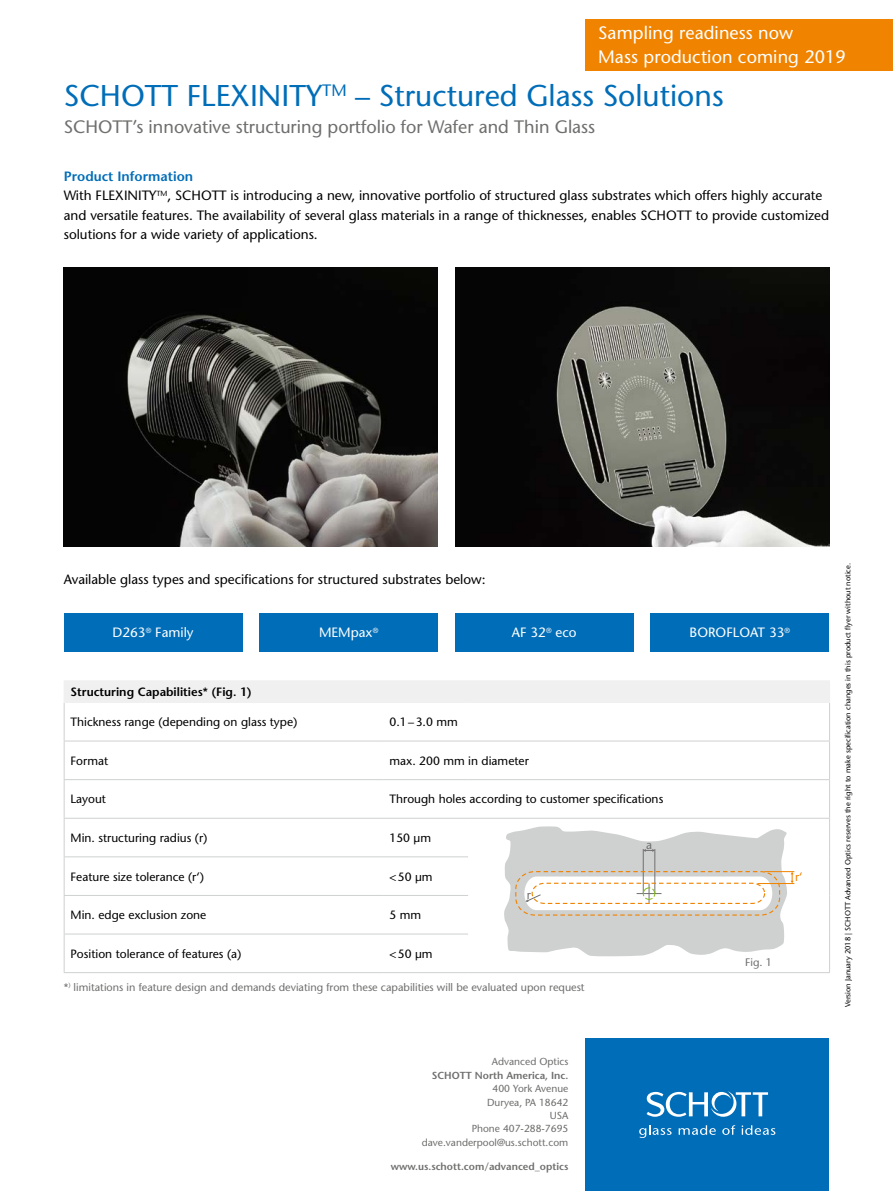
<style>
.page{position:relative;width:893px;height:1191px;background:#fff}
.page>*{position:absolute;margin:0;border:0;box-sizing:border-box;transform-origin:0 0}
.t1{font:500 30px "Stone Sans Std";color:#006db8}
.t2{font:500 18px "Stone Sans Std";color:#6f6f6e}
.t3{font:500 18px/24px "Stone Sans Std";letter-spacing:.005em;color:#fff}
.t4{font:500 13.5px/19.2px "Stone Sans Std";color:#000}
.t5{font:500 13.5px "Stone Sans Std";color:#fff}
.t6{font:500 12px "Stone Sans Std";color:#000}
.t7{font:600 12px "Stone Sans Std";color:#000}
.t8{font:500 12px "Stone Sans Std";color:#6f6f6e}
.t9{font:500 12px "Stone Sans Std";color:#f08300}
.t10{font:500 10.8px "Stone Sans Std";color:#6f6f6e}
.t11{font:500 10.2px/13.4px "Stone Sans Std";color:#6f6f6e;text-align:right}
.t12{font:600 10.2px "Stone Sans Std";color:#6f6f6e}
.t13{font:500 7.5px "Stone Sans Std";color:#000}
.t14{font:500 7.35px "Stone Sans Std";color:#fff}
.s1{font-weight:600;color:#006db8}
</style>
<div class="page">
<div style="left:585px;top:1038px;width:244px;height:153px;background:#006db8"></div>
<svg style="left:639px;top:1125px;width:33px;height:13px"></svg>
<svg style="left:679px;top:1125px;width:37px;height:9px"></svg>
<svg style="left:722px;top:1125px;width:13px;height:9px"></svg>
<svg style="left:742px;top:1125px;width:33px;height:9px"></svg>
<svg style="left:647px;top:1091px;width:121px;height:25px"></svg>
<img style="left:64px;top:267px;width:374px;height:279px">
<img style="left:455px;top:267px;width:374px;height:279px">
<hr style="left:64px;top:740px;width:319px;height:1px;background:#cfd0d0">
<hr style="left:383px;top:740px;width:85px;height:1px;background:#cfd0d0">
<hr style="left:468px;top:740px;width:362px;height:1px;background:#cfd0d0">
<hr style="left:64px;top:779px;width:319px;height:1px;background:#cfd0d0">
<hr style="left:383px;top:779px;width:85px;height:1px;background:#cfd0d0">
<hr style="left:468px;top:779px;width:362px;height:1px;background:#cfd0d0">
<hr style="left:64px;top:818px;width:319px;height:1px;background:#cfd0d0">
<hr style="left:383px;top:818px;width:85px;height:1px;background:#cfd0d0">
<hr style="left:468px;top:818px;width:362px;height:1px;background:#cfd0d0">
<hr style="left:64px;top:856px;width:319px;height:1px;background:#cfd0d0">
<hr style="left:383px;top:856px;width:85px;height:1px;background:#cfd0d0">
<hr style="left:64px;top:895px;width:319px;height:1px;background:#cfd0d0">
<hr style="left:383px;top:895px;width:85px;height:1px;background:#cfd0d0">
<hr style="left:64px;top:933px;width:319px;height:1px;background:#cfd0d0">
<hr style="left:383px;top:933px;width:85px;height:1px;background:#cfd0d0">
<hr style="left:64px;top:972px;width:319px;height:1px;background:#cfd0d0">
<hr style="left:383px;top:972px;width:85px;height:1px;background:#cfd0d0">
<hr style="left:468px;top:972px;width:362px;height:1px;background:#cfd0d0">
<hr style="left:64px;top:703px;width:1px;height:37px;background:#cfd0d0">
<hr style="left:829px;top:703px;width:1px;height:37px;background:#cfd0d0">
<hr style="left:64px;top:741px;width:1px;height:38px;background:#cfd0d0">
<hr style="left:829px;top:741px;width:1px;height:38px;background:#cfd0d0">
<hr style="left:64px;top:780px;width:1px;height:38px;background:#cfd0d0">
<hr style="left:829px;top:780px;width:1px;height:38px;background:#cfd0d0">
<hr style="left:64px;top:818px;width:1px;height:38px;background:#cfd0d0">
<hr style="left:829px;top:818px;width:1px;height:39px;background:#cfd0d0">
<hr style="left:64px;top:857px;width:1px;height:38px;background:#cfd0d0">
<hr style="left:829px;top:857px;width:1px;height:38px;background:#cfd0d0">
<hr style="left:64px;top:895px;width:1px;height:38px;background:#cfd0d0">
<hr style="left:829px;top:895px;width:1px;height:39px;background:#cfd0d0">
<hr style="left:64px;top:934px;width:1px;height:38px;background:#cfd0d0">
<hr style="left:829px;top:934px;width:1px;height:38px;background:#cfd0d0">
<hr style="left:64px;top:680px;width:319px;height:1px;background:#f0f0f0">
<hr style="left:383px;top:680px;width:85px;height:1px;background:#f0f0f0">
<hr style="left:468px;top:680px;width:362px;height:1px;background:#f0f0f0">
<div style="left:64px;top:681px;width:766px;height:21px;background:#f0f0f0"></div>
<hr style="left:64px;top:702px;width:319px;height:1px;background:#f0f0f0">
<hr style="left:383px;top:702px;width:85px;height:1px;background:#f0f0f0">
<hr style="left:468px;top:702px;width:362px;height:1px;background:#f0f0f0">
<div style="left:64px;top:613px;width:178px;height:38px;background:#006db8"></div>
<div style="left:455px;top:613px;width:179px;height:38px;background:#006db8"></div>
<div style="left:259px;top:613px;width:179px;height:38px;background:#006db8"></div>
<div style="left:651px;top:613px;width:178px;height:38px;background:#006db8"></div>
<div style="left:585px;top:19px;width:308px;height:51px;background:#f08300"></div>
<svg style="left:504px;top:826px;width:290px;height:130px"></svg>
<hr style="left:764px;top:871px;width:30px;height:1px;background:#f08300">
<hr style="left:757px;top:883px;width:37px;height:1px;background:#f08300">
<h2 class="t3" style="left:598px;top:21px;width:249px">Sampling readiness now<br>Mass production coming 2019</h2>
<h1 class="t1" style="left:64px;top:78px;width:661px">SCHOTT FLEXINITY<sup>TM</sup> – Structured Glass Solutions</h1>
<h2 class="t2" style="left:64px;top:116px;width:533px">SCHOTT’s innovative structuring portfolio for Wafer and Thin Glass</h2>
<p class="t4" style="left:64px;top:167px;width:767px"><span class="s1">Product Information<br></span>With FLEXINITY<sup>TM</sup>, SCHOTT is introducing a new, innovative portfolio of structured glass substrates which offers highly accurate and versatile features. The availability of several glass materials in a range of thicknesses, enables SCHOTT to provide customized solutions for a wide variety of applications.</p>
<p class="t4" style="left:64px;top:570px;width:423px">Available glass types and specifications for structured substrates below:</p>
<p class="t13" style="left:843px;top:1007px;width:445px;rotate:-90deg">Version January 2018 | SCHOTT Advanced Optics reserves the right to make specification changes in this product flyer without notice.</p>
<p class="t5" style="left:113px;top:624px;width:83px">D263<sup>®</sup> Family</p>
<p class="t5" style="left:512px;top:624px;width:66px">AF 32<sup>®</sup> eco</p>
<p class="t5" style="left:319px;top:624px;width:55px">MEMpax</p>
<p class="t14" style="left:373px;top:626px;width:7px">®</p>
<p class="t5" style="left:690px;top:624px;width:102px">BOROFLOAT 33<sup>®</sup></p>
<p class="t7" style="left:71px;top:684px;width:183px">Structuring Capabilities* (Fig. 1)</p>
<p class="t6" style="left:71px;top:715px;width:228px">Thickness range (depending on glass type)</p>
<p class="t6" style="left:389px;top:715px;width:70px">0.1–3.0 mm</p>
<p class="t6" style="left:71px;top:753px;width:39px">Format</p>
<p class="t6" style="left:389px;top:753px;width:141px">max. 200 mm in diameter</p>
<p class="t6" style="left:71px;top:792px;width:37px">Layout</p>
<p class="t6" style="left:389px;top:792px;width:275px">Through holes according to customer specifications</p>
<p class="t6" style="left:71px;top:830px;width:138px">Min. structuring radius (r)</p>
<p class="t6" style="left:389px;top:830px;width:43px">150 µm</p>
<p class="t6" style="left:71px;top:869px;width:135px">Feature size tolerance (r‘)</p>
<p class="t6" style="left:389px;top:869px;width:45px">&lt;50 µm</p>
<p class="t6" style="left:71px;top:907px;width:137px">Min. edge exclusion zone</p>
<p class="t6" style="left:389px;top:907px;width:33px">5 mm</p>
<p class="t6" style="left:71px;top:946px;width:172px">Position tolerance of features (a)</p>
<p class="t6" style="left:389px;top:946px;width:45px">&lt;50 µm</p>
<p class="t10" style="left:64px;top:980px;width:522px">*<sup>)</sup> limitations in feature design and demands deviating from these capabilities will be evaluated upon request</p>
<p class="t8" style="left:646px;top:837px;width:7px">a</p>
<p class="t9" style="left:795px;top:869px;width:9px">r‘</p>
<p class="t8" style="left:527px;top:887px;width:6px">r</p>
<p class="t10" style="left:745px;top:955px;width:28px">Fig. 1</p>
<p class="t11" style="left:492px;top:1054px;width:78px">Advanced Optics</p>
<p class="t12" style="left:432px;top:1069px;width:138px">SCHOTT North America, Inc.</p>
<p class="t11" style="left:422px;top:1082px;width:148px">400 York Avenue<br>Duryea, PA 18642<br>USA<br>Phone 407-288-7695 dave.vanderpool@us.schott.com</p>
<p class="t12" style="left:391px;top:1160px;width:179px">www.us.schott.com/advanced_optics</p>
</div>
